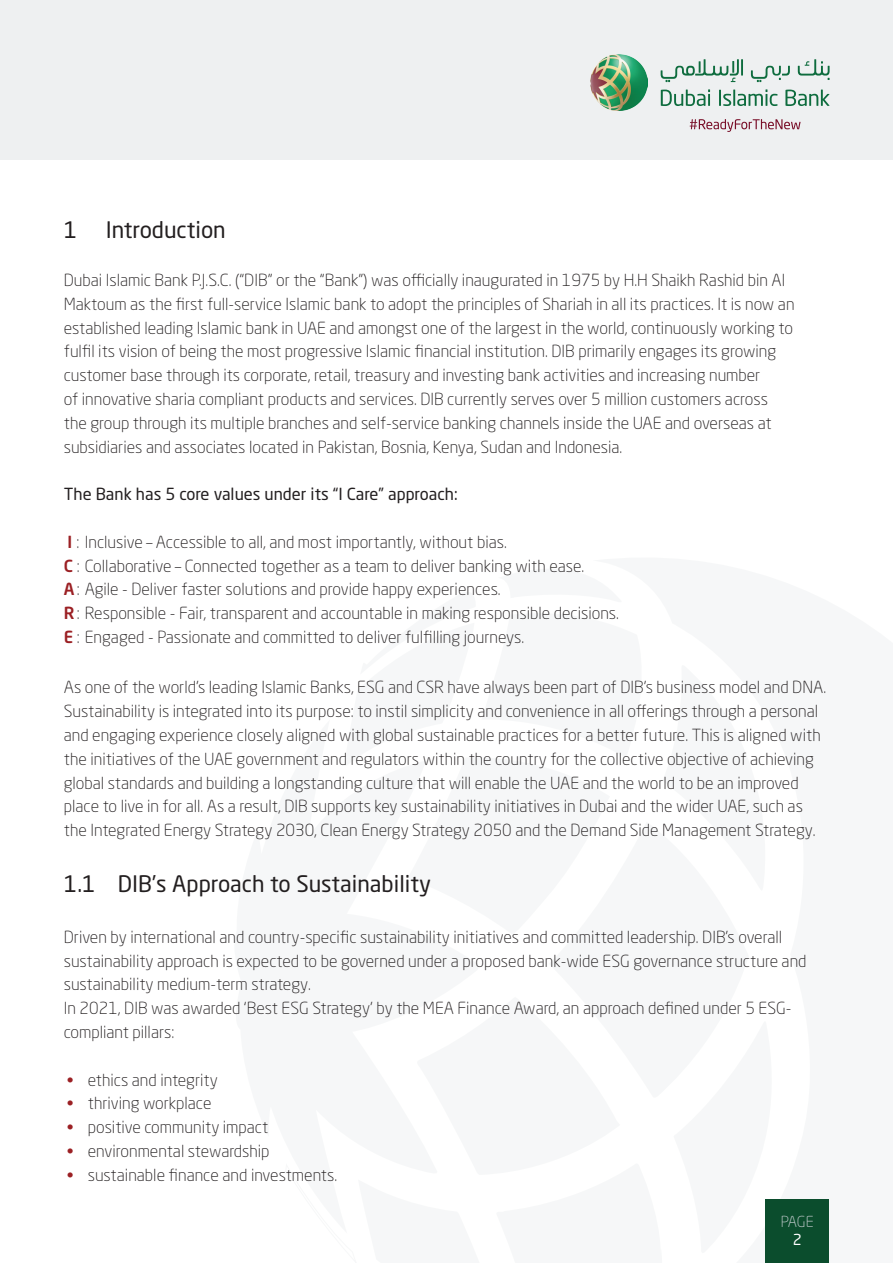
<style>
.page{position:relative;width:893px;height:1263px;background:#fff}
.page>*{position:absolute;margin:0;border:0;box-sizing:border-box;transform-origin:0 0}
.List_Paragraph{font:22.5px "Neo Sans Std";color:#231f20}
.List_Paragraph-2{font:300 16.5px/23.9px "Neo Sans Std";color:#231f20}
.List_Paragraph-3{font:16.5px "Neo Sans Std";color:#231f20}
.t1{font:300 15px "Neo Sans Std";color:#c7ced1}
.t2{font:15px "Neo Sans Std";color:#fff}
.s1{font-weight:500;color:#9b2024}
.s2{color:#9b2024}
</style>
<div class="page">
<div style="left:0;top:0;width:893px;height:159px;background:#eef0f1"></div>
<div style="left:765px;top:1199px;width:64px;height:64px;background:#0b4d2d"></div>
<img style="left:591px;top:54px;width:56px;height:57px">
<svg style="left:661px;top:89px;width:49px;height:17px"></svg>
<svg style="left:719px;top:89px;width:58px;height:17px"></svg>
<svg style="left:785px;top:90px;width:44px;height:16px"></svg>
<svg style="left:751px;top:66px;width:39px;height:16px"></svg>
<svg style="left:798px;top:59px;width:32px;height:21px"></svg>
<svg style="left:661px;top:59px;width:82px;height:23px"></svg>
<svg style="left:690px;top:119px;width:110px;height:13px"></svg>
<p class="List_Paragraph" style="left:64px;top:216px;width:15px">1</p>
<p class="List_Paragraph" style="left:106px;top:216px;width:122px">Introduction</p>
<p class="List_Paragraph-2" style="left:64px;top:268px;width:732px">Dubai Islamic Bank P.J.S.C. (“DIB” or the “Bank”) was officially inaugurated in 1975 by H.H Shaikh Rashid bin Al Maktoum as the first full-service Islamic bank to adopt the principles of Shariah in all its practices. It is now an established leading Islamic bank in UAE and amongst one of the largest in the world, continuously working to fulfil its vision of being the most progressive Islamic financial institution. DIB primarily engages its growing customer base through its corporate, retail, treasury and investing bank activities and increasing number<br>of innovative sharia compliant products and services. DIB currently serves over 5 million customers across the group through its multiple branches and self-service banking channels inside the UAE and overseas at subsidiaries and associates located in Pakistan, Bosnia, Kenya, Sudan and Indonesia.</p>
<p class="List_Paragraph-3" style="left:64px;top:484px;width:395px">The Bank has 5 core values under its “I Care” approach:</p>
<p class="List_Paragraph-2" style="left:67px;top:530px;width:441px"><span class="s1">I</span> : Inclusive – Accessible to all, and most importantly, without bias.</p>
<p class="List_Paragraph-2" style="left:64px;top:554px;width:522px"><span class="s1">C</span> : Collaborative – Connected together as a team to deliver banking with ease.</p>
<p class="List_Paragraph-2" style="left:64px;top:577px;width:438px"><span class="s1">A</span> : Agile - Deliver faster solutions and provide happy experiences.</p>
<p class="List_Paragraph-2" style="left:64px;top:601px;width:557px"><span class="s1">R</span> : Responsible - Fair, transparent and accountable in making responsible decisions.</p>
<p class="List_Paragraph-2" style="left:64px;top:625px;width:462px"><span class="s1">E</span> : Engaged - Passionate and committed to deliver fulfilling journeys.</p>
<p class="List_Paragraph-2" style="left:64px;top:675px;width:764px">As one of the world’s leading Islamic Banks, ESG and CSR have always been part of DIB’s business model and DNA.<br>Sustainability is integrated into its purpose: to instil simplicity and convenience in all offerings through a personal and engaging experience closely aligned with global sustainable practices for a better future. This is aligned with the initiatives of the UAE government and regulators within the country for the collective objective of achieving global standards and building a longstanding culture that will enable the UAE and the world to be an improved place to live in for all. As a result, DIB supports key sustainability initiatives in Dubai and the wider UAE, such as the Integrated Energy Strategy 2030, Clean Energy Strategy 2050 and the Demand Side Management Strategy.</p>
<p class="List_Paragraph" style="left:64px;top:870px;width:369px">1.1 DIB’s Approach to Sustainability</p>
<p class="List_Paragraph-2" style="left:64px;top:925px;width:744px">Driven by international and country-specific sustainability initiatives and committed leadership. DIB’s overall sustainability approach is expected to be governed under a proposed bank-wide ESG governance structure and sustainability medium-term strategy.</p>
<p class="List_Paragraph-2" style="left:64px;top:996px;width:729px">In 2021, DIB was awarded ‘Best ESG Strategy’ by the MEA Finance Award, an approach defined under 5 ESG&shy;compliant pillars:</p>
<p class="List_Paragraph-2" style="left:67px;top:1067px;width:153px"><span class="s2">•</span> ethics and integrity</p>
<p class="List_Paragraph-2" style="left:67px;top:1091px;width:146px"><span class="s2">•</span> thriving workplace</p>
<p class="List_Paragraph-2" style="left:67px;top:1115px;width:203px"><span class="s2">•</span> positive community impact</p>
<p class="List_Paragraph-2" style="left:67px;top:1139px;width:204px"><span class="s2">•</span> environmental stewardship</p>
<p class="List_Paragraph-2" style="left:67px;top:1163px;width:272px"><span class="s2">•</span> sustainable finance and investments.</p>
<p class="t1" style="left:781px;top:1212px;width:34px">PAGE</p>
<p class="t2" style="left:793px;top:1230px;width:11px">2</p>
</div>
